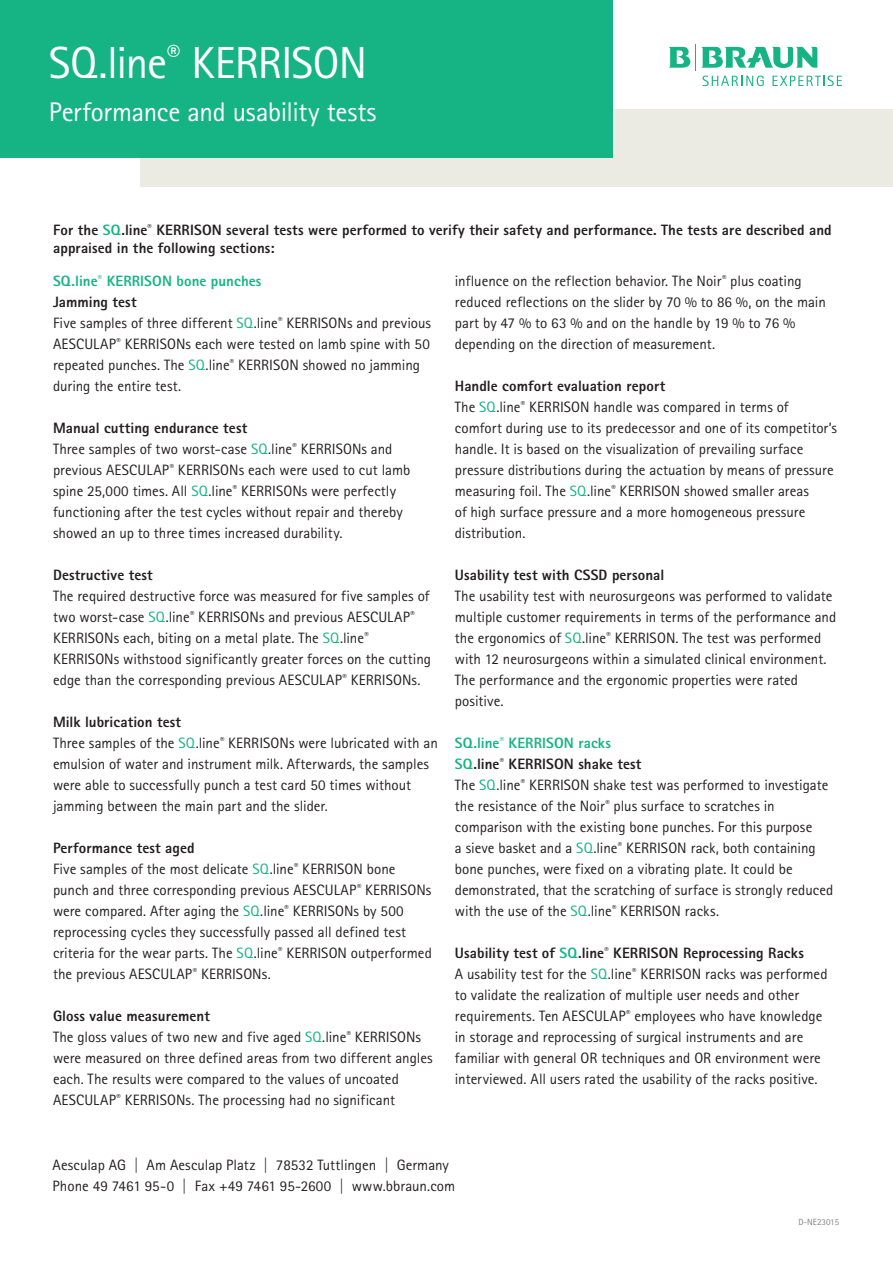
<style>
.page{position:relative;width:893px;height:1263px;background:#fff}
.page>*{position:absolute;margin:0;border:0;box-sizing:border-box;transform-origin:0 0}
.t1{font:45px "Rotis Sans Serif Pro";letter-spacing:-.02em;color:#fff}
.t2{font:27px "Rotis Sans Serif Pro";letter-spacing:-.01em;color:#fff}
.t3{font:15px/21px "Rotis Sans Serif Pro";color:#231f20}
.t4{font:800 15px/18px "Rotis Sans Serif Pro";letter-spacing:.005em;color:#231f20}
.t5{font:9px "Rotis Sans Serif Pro";color:#808285}
.s1{color:#16b484}
.s2{font-weight:800;color:#16b484}
.s3{font-weight:800}
</style>
<div class="page">
<div style="left:140px;top:109px;width:753px;height:78px;background:#ebeae3"></div>
<svg style="left:702px;top:76px;width:62px;height:10px"></svg>
<svg style="left:772px;top:76px;width:70px;height:10px"></svg>
<svg style="left:669px;top:44px;width:149px;height:26px"></svg>
<div style="left:0;top:0;width:612px;height:157px;background:#16b484"></div>
<h1 class="t1" style="left:49px;top:36px;width:320px">SQ.line<sup>®</sup> KERRISON</h1>
<h2 class="t2" style="left:49px;top:96px;width:329px">Performance and usability tests</h2>
<p class="t4" style="left:53px;top:220px;width:780px">For the <span class="s1">SQ</span>.line<sup>®</sup> KERRISON several tests were performed to verify their safety and performance. The tests are described and appraised in the following sections:</p>
<p class="t3" style="left:53px;top:270px;width:380px"><span class="s2">SQ.line</span><sup>®</sup> <span class="s2">KERRISON bone punches<br></span><span class="s3">Jamming test<br></span>Five samples of three different <span class="s1">SQ</span>.line<sup>®</sup> KERRISONs and previous AESCULAP<sup>®</sup> KERRISONs each were tested on lamb spine with 50 repeated punches. The <span class="s1">SQ</span>.line<sup>®</sup> KERRISON showed no jamming during the entire test.</p>
<p class="t3" style="left:53px;top:417px;width:359px"><span class="s3">Manual cutting endurance test<br></span>Three samples of two worst-case <span class="s1">SQ</span>.line<sup>®</sup> KERRISONs and previous AESCULAP<sup>®</sup> KERRISONs each were used to cut lamb spine 25,000 times. All <span class="s1">SQ</span>.line<sup>®</sup> KERRISONs were perfectly functioning after the test cycles without repair and thereby showed an up to three times increased durability.</p>
<p class="t4" style="left:53px;top:566px;width:101px">Destructive test</p>
<p class="t3" style="left:53px;top:585px;width:380px">The required destructive force was measured for five samples of two worst-case <span class="s1">SQ</span>.line<sup>®</sup> KERRISONs and previous AESCULAP<sup>® </sup>KERRISONs each, biting on a metal plate. The <span class="s1">SQ</span>.line<sup>® </sup>KERRISONs withstood significantly greater forces on the cutting edge than the corresponding previous AESCULAP<sup>®</sup> KERRISONs.</p>
<p class="t3" style="left:53px;top:711px;width:386px"><span class="s3">Milk lubrication test<br></span>Three samples of the <span class="s1">SQ</span>.line<sup>®</sup> KERRISONs were lubricated with an emulsion of water and instrument milk. Afterwards, the samples were able to successfully punch a test card 50 times without jamming between the main part and the slider.</p>
<p class="t3" style="left:53px;top:837px;width:380px"><span class="s3">Performance test aged<br></span>Five samples of the most delicate <span class="s1">SQ</span>.line<sup>®</sup> KERRISON bone punch and three corresponding previous AESCULAP<sup>®</sup> KERRISONs were compared. After aging the <span class="s1">SQ</span>.line<sup>®</sup> KERRISONs by 500 reprocessing cycles they successfully passed all defined test criteria for the wear parts. The <span class="s1">SQ</span>.line<sup>®</sup> KERRISON outperformed the previous AESCULAP<sup>®</sup> KERRISONs.</p>
<p class="t3" style="left:53px;top:1005px;width:381px"><span class="s3">Gloss value measurement<br></span>The gloss values of two new and five aged <span class="s1">SQ</span>.line<sup>®</sup> KERRISONs were measured on three defined areas from two different angles each. The results were compared to the values of uncoated AESCULAP<sup>®</sup> KERRISONs. The processing had no significant</p>
<p class="t3" style="left:455px;top:270px;width:373px">influence on the reflection behavior. The Noir<sup>®</sup> plus coating reduced reflections on the slider by 70 % to 86 %, on the main part by 47 % to 63 % and on the handle by 19 % to 76 % depending on the direction of measurement.</p>
<p class="t3" style="left:455px;top:375px;width:384px"><span class="s3">Handle comfort evaluation report<br></span>The <span class="s1">SQ</span>.line<sup>®</sup> KERRISON handle was compared in terms of comfort during use to its predecessor and one of its competitor’s handle. It is based on the visualization of prevailing surface pressure distributions during the actuation by means of pressure measuring foil. The <span class="s1">SQ</span>.line<sup>®</sup> KERRISON showed smaller areas<br>of high surface pressure and a more homogeneous pressure distribution.</p>
<p class="t4" style="left:455px;top:566px;width:211px">Usability test with CSSD personal</p>
<p class="t3" style="left:455px;top:585px;width:383px">The usability test with neurosurgeons was performed to validate multiple customer requirements in terms of the performance and the ergonomics of <span class="s1">SQ</span>.line<sup>®</sup> KERRISON. The test was performed with 12 neurosurgeons within a simulated clinical environment.<br>The performance and the ergonomic properties were rated positive.</p>
<p class="t3" style="left:455px;top:732px;width:380px"><span class="s2">SQ.line</span><sup>®</sup> <span class="s2">KERRISON racks<br>SQ</span><span class="s3">.line</span><sup>®</sup> <span class="s3">KERRISON shake test<br></span>The <span class="s1">SQ</span>.line<sup>®</sup> KERRISON shake test was performed to investigate the resistance of the Noir<sup>®</sup> plus surface to scratches in comparison with the existing bone punches. For this purpose<br>a sieve basket and a <span class="s1">SQ</span>.line<sup>®</sup> KERRISON rack, both containing bone punches, were fixed on a vibrating plate. It could be demonstrated, that the scratching of surface is strongly reduced with the use of the <span class="s1">SQ</span>.line<sup>®</sup> KERRISON racks.</p>
<p class="t3" style="left:455px;top:942px;width:374px"><span class="s3">Usability test of</span> <span class="s2">SQ</span><span class="s3">.line</span><sup>®</sup> <span class="s3">KERRISON Reprocessing Racks<br></span>A usability test for the <span class="s1">SQ</span>.line<sup>®</sup> KERRISON racks was performed to validate the realization of multiple user needs and other requirements. Ten AESCULAP<sup>®</sup> employees who have knowledge in storage and reprocessing of surgical instruments and are familiar with general OR techniques and OR environment were interviewed. All users rated the usability of the racks positive.</p>
<p class="t3" style="left:53px;top:1154px;width:404px">Aesculap AG | Am Aesculap Platz | 78532 Tuttlingen | Germany<br>Phone 49 7461 95-0 | Fax +49 7461 95-2600 | www.bbraun.com</p>
<p class="t5" style="left:798px;top:1217px;width:42px">D-NE23015</p>
</div>
